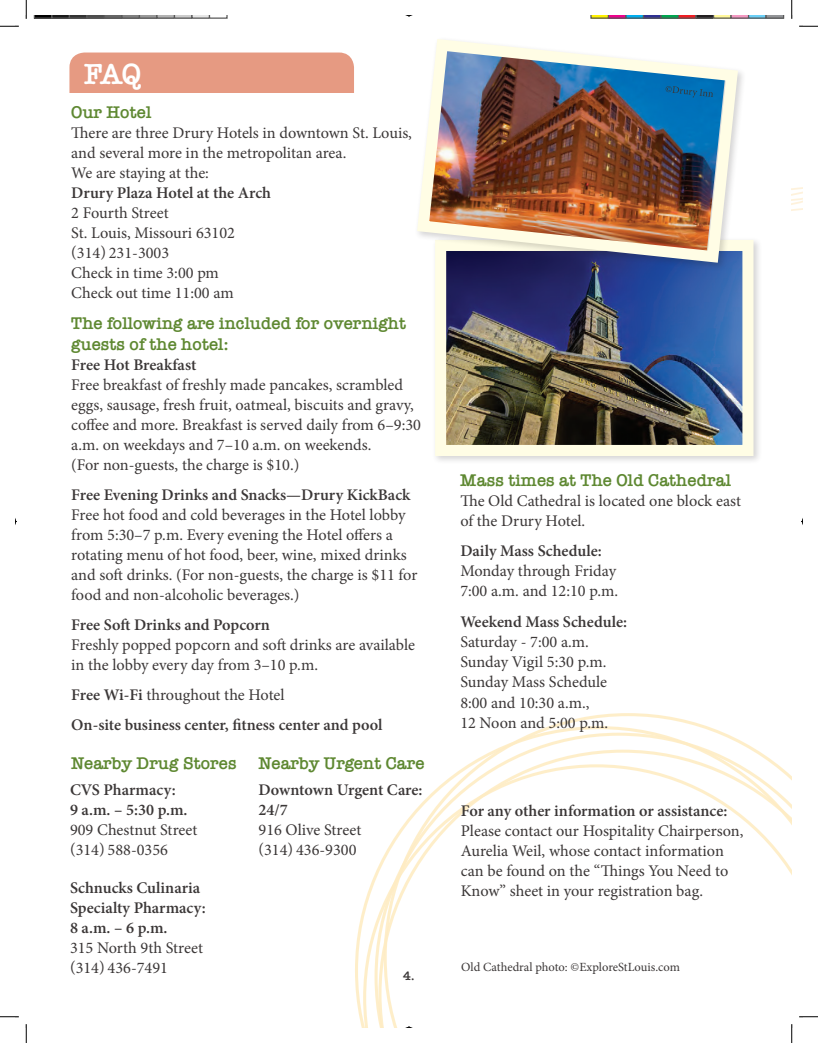
<style>
.page{position:relative;width:818px;height:1043px;background:#fff}
.page>*{position:absolute;margin:0;border:0;box-sizing:border-box;transform-origin:0 0}
.t1{font:600 30px "American Typewriter";color:#fff}
.t2{font:600 17.5px/21px "American Typewriter";color:#5e8831}
.t3{font:16.25px/20px "Minion Pro";color:#3b3737}
.t4{font:600 16.25px/20px "Minion Pro";color:#3b3737}
.t5{font:12.5px "Minion Pro";color:#3b3737}
.t6{font:600 12.5px "American Typewriter";color:#3b3737}
.s1{font-weight:600}
.s2{font-weight:400}
</style>
<div class="page">
<div style="left:432px;top:237px;width:330px;height:227px;background:#231f20;opacity:.19"></div>
<img style="left:447px;top:271px;width:294px;height:173px">
<div style="left:435px;top:240px;width:318px;height:216px;border:11px solid #fffde5"></div>
<svg style="left:497px;top:713px;width:258px;height:36px"></svg>
<svg style="left:469px;top:749px;width:308px;height:15px"></svg>
<svg style="left:363px;top:764px;width:428px;height:264px"></svg>
<div style="left:69px;top:52px;width:285px;height:56px;background:#e69a82;border-radius:15px"></div>
<div style="left:69px;top:93px;width:333px;height:25px;background:#fff"></div>
<img style="left:417px;top:39px;width:327px;height:230px">
<svg style="left:665px;top:86px;width:47px;height:12px"></svg>
<svg style="left:402px;top:1026px;width:14px;height:2px"></svg>
<svg style="left:34px;top:15px;width:194px;height:4px"></svg>
<svg style="left:590px;top:15px;width:194px;height:4px"></svg>
<svg style="left:0;top:25px;width:19px;height:2px"></svg>
<svg style="left:0;top:1016px;width:19px;height:1px"></svg>
<svg style="left:799px;top:1016px;width:19px;height:1px"></svg>
<svg style="left:25px;top:0;width:2px;height:19px"></svg>
<svg style="left:25px;top:1024px;width:2px;height:18px"></svg>
<svg style="left:791px;top:0;width:27px;height:211px"></svg>
<svg style="left:781px;top:1024px;width:11px;height:18px"></svg>
<p class="t1" style="left:84px;top:51px;width:59px">FAQ</p>
<p class="t2" style="left:71px;top:101px;width:82px">Our Hotel</p>
<p class="t3" style="left:71px;top:123px;width:342px">There are three Drury Hotels in downtown St. Louis, and several more in the metropolitan area.<br>We are staying at the:<br><span class="s1">Drury Plaza Hotel at the Arch<br></span>2 Fourth Street<br>St. Louis, Missouri 63102<br>(314) 231-3003<br>Check in time 3:00 pm<br>Check out time 11:00 am</p>
<p class="t2" style="left:71px;top:312px;width:336px">The following are included for overnight guests of the hotel:</p>
<p class="t3" style="left:71px;top:355px;width:351px"><span class="s1">Free Hot Breakfast<br></span>Free breakfast of freshly made pancakes, scrambled eggs, sausage, fresh fruit, oatmeal, biscuits and gravy, coffee and more. Breakfast is served daily from 6–9:30 a.m. on weekdays and 7–10 a.m. on weekends.<br>(For non-guests, the charge is $10.)</p>
<p class="t3" style="left:71px;top:485px;width:347px"><span class="s1">Free Evening Drinks and Snacks—Drury KickBack </span>Free hot food and cold beverages in the Hotel lobby from 5:30–7 p.m. Every evening the Hotel offers a rotating menu of hot food, beer, wine, mixed drinks and soft drinks. (For non-guests, the charge is $11 for food and non-alcoholic beverages.)</p>
<p class="t3" style="left:71px;top:615px;width:345px"><span class="s1">Free Soft Drinks and Popcorn<br></span>Freshly popped popcorn and soft drinks are available in the lobby every day from 3–10 p.m.</p>
<p class="t4" style="left:71px;top:679px;width:313px;line-height:30px">Free Wi-Fi <span class="s2">throughout the Hotel<br></span>On-site business center, fitness center and pool</p>
<p class="t2" style="left:71px;top:751px;width:167px">Nearby Drug Stores</p>
<p class="t2" style="left:258px;top:751px;width:167px">Nearby Urgent Care</p>
<p class="t3" style="left:70px;top:780px;width:129px"><span class="s1">CVS Pharmacy:<br>9 a.m. – 5:30 p.m.<br></span>909 Chestnut Street (314) 588-0356</p>
<p class="t4" style="left:70px;top:877px;width:137px">Schnucks Culinaria<br>Specialty Pharmacy:<br>8 a.m. – 6 p.m.<br><span class="s2">315 North 9th Street (314) 436-7491</span></p>
<p class="t3" style="left:258px;top:780px;width:165px"><span class="s1">Downtown Urgent Care:<br>24/7<br></span>916 Olive Street<br>(314) 436-9300</p>
<p class="t6" style="left:403px;top:966px;width:13px">4.</p>
<p class="t2" style="left:460px;top:469px;width:272px">Mass times at The Old Cathedral</p>
<p class="t3" style="left:460px;top:491px;width:282px">The Old Cathedral is located one block east of the Drury Hotel.</p>
<p class="t3" style="left:460px;top:541px;width:159px"><span class="s1">Daily Mass Schedule:<br></span>Monday through Friday<br>7:00 a.m. and 12:10 p.m.</p>
<p class="t3" style="left:460px;top:612px;width:168px"><span class="s1">Weekend Mass Schedule:<br></span>Saturday - 7:00 a.m.<br>Sunday Vigil 5:30 p.m.<br>Sunday Mass Schedule<br>8:00 and 10:30 a.m.,<br>12 Noon and 5:00 p.m.</p>
<p class="t3" style="left:461px;top:801px;width:284px"><span class="s1">For any other information or assistance:<br></span>Please contact our Hospitality Chairperson, Aurelia Weil, whose contact information can be found on the “Things You Need to Know” sheet in your registration bag.</p>
<p class="t5" style="left:461px;top:958px;width:220px">Old Cathedral photo: ©ExploreStLouis.com</p>
</div>
